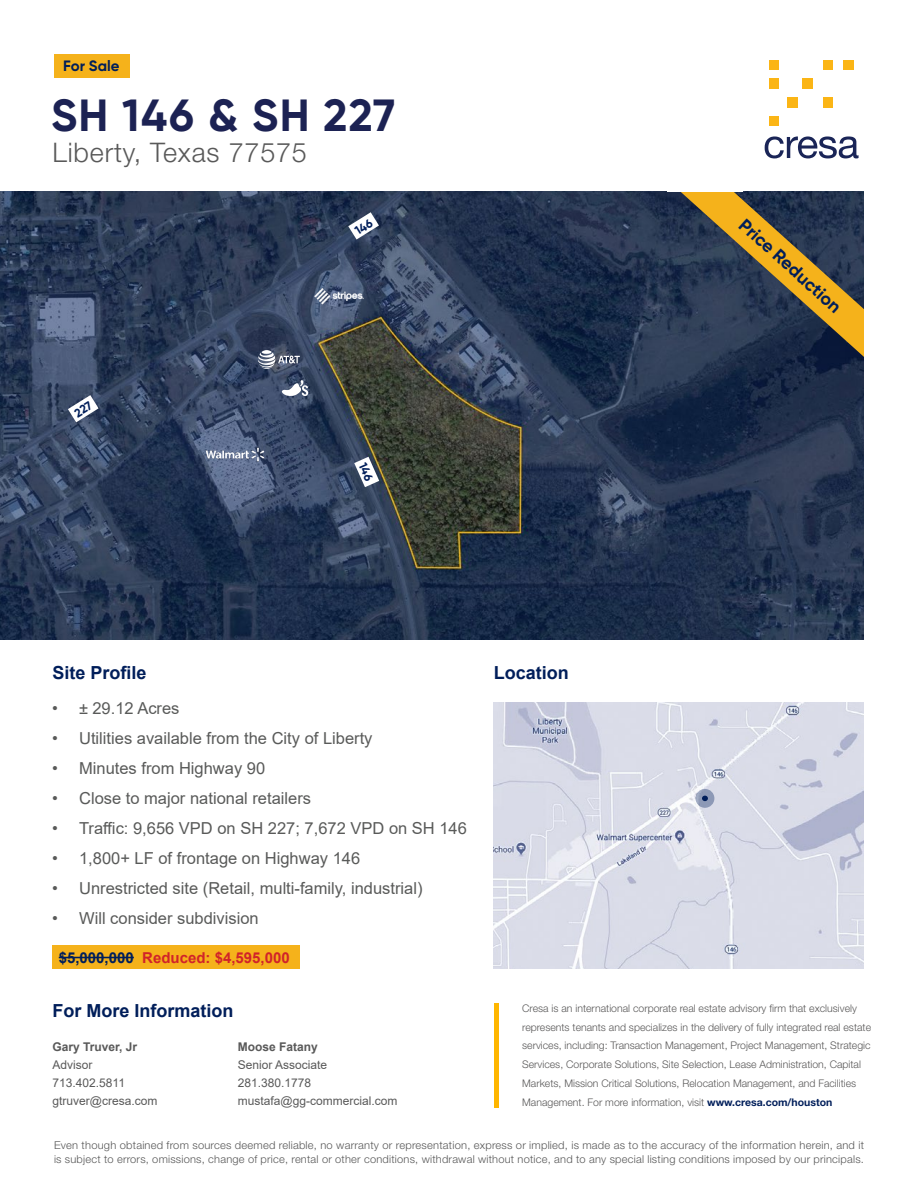
<style>
.page{position:relative;width:918px;height:1188px;background:#fff}
.page>*{position:absolute;margin:0;border:0;box-sizing:border-box;transform-origin:0 0}
.Rent_Driver_Headers{font:700 45px "Gilroy";letter-spacing:.025em;color:#1c2253}
.Rent_Driver_Headers-2{font:300 27px "Helvetica Neue";letter-spacing:.03em;color:#595959}
.t1{font:700 18px "Arial";color:#001e5a}
.Rent_Driver_Headers-3{font:700 18px "Gilroy";color:#001e5a}
.t2{font:16.5px "Arial";color:#595a59}
.Text_White{font:700 15px "Arial";color:#d1232a}
.Rent_Driver_Headers-4{font:700 15px "Gilroy";color:#001e5a}
.Text_White-2{font:12px "Arial";color:#595959}
.Text_White-3{font:700 12px "Arial";color:#595959}
.t3{font:300 10.8px/13.5px "Helvetica Neue";letter-spacing:.02em;color:#595959}
.t4{font:300 10.5px/18.9px "Helvetica Neue";color:#5a5959}
.s1{color:#001e5a}
.s2{font-weight:700;color:#001e5a}
</style>
<div class="page">
<div style="left:52px;top:945px;width:248px;height:23px;background:#f5b21b"></div>
<img style="left:0;top:192px;width:864px;height:448px">
<div style="left:54px;top:54px;width:76px;height:23px;background:#f5b21b"></div>
<svg style="left:765px;top:136px;width:94px;height:22px"></svg>
<div style="left:770px;top:60px;width:9px;height:10px;background:#fbb515"></div>
<div style="left:770px;top:79px;width:9px;height:9px;background:#fbb515"></div>
<div style="left:770px;top:116px;width:9px;height:10px;background:#fbb515"></div>
<div style="left:788px;top:98px;width:9px;height:9px;background:#fbb515"></div>
<div style="left:803px;top:79px;width:9px;height:9px;background:#fbb515"></div>
<div style="left:823px;top:60px;width:10px;height:10px;background:#fbb515"></div>
<div style="left:823px;top:98px;width:10px;height:9px;background:#fbb515"></div>
<div style="left:844px;top:60px;width:9px;height:10px;background:#fbb515"></div>
<img style="left:494px;top:702px;width:370px;height:266px">
<div style="left:494px;top:1004px;width:5px;height:104px;background:#ffb600"></div>
<hr style="left:59px;top:957px;width:75px;height:1px;background:#001e5a">
<svg style="left:696px;top:789px;width:18px;height:19px"></svg>
<svg style="left:702px;top:796px;width:6px;height:5px"></svg>
<svg style="left:258px;top:350px;width:42px;height:19px"></svg>
<svg style="left:282px;top:380px;width:26px;height:16px"></svg>
<img style="left:315px;top:283px;width:49px;height:26px">
<img style="left:203px;top:448px;width:63px;height:13px">
<svg style="left:681px;top:191px;width:183px;height:167px;background:#595443"></svg>
<div style="left:667px;top:163px;width:75px;height:29px;background:#fff"></div>
<svg style="left:68px;top:395px;width:31px;height:27px"></svg>
<svg style="left:348px;top:212px;width:31px;height:27px"></svg>
<svg style="left:354px;top:457px;width:25px;height:30px"></svg>
<p class="Rent_Driver_Headers-4" style="left:63px;top:56px;width:58px">For Sale</p>
<p class="Rent_Driver_Headers" style="left:51px;top:87px;width:346px">SH 146 &amp; SH 227</p>
<p class="Rent_Driver_Headers-2" style="left:52px;top:136px;width:256px">Liberty, Texas 77575</p>
<p class="t1" style="left:52px;top:660px;width:96px">Site Profile</p>
<p class="t1" style="left:494px;top:660px;width:77px">Location</p>
<p class="t2" style="left:52px;top:697px;width:129px">• ± 29.12 Acres</p>
<p class="t2" style="left:52px;top:727px;width:322px">• Utilities available from the City of Liberty</p>
<p class="t2" style="left:52px;top:757px;width:215px">• Minutes from Highway 90</p>
<p class="t2" style="left:52px;top:787px;width:260px">• Close to major national retailers</p>
<p class="t2" style="left:52px;top:817px;width:416px">• Traffic: 9,656 VPD on SH 227; 7,672 VPD on SH 146</p>
<p class="t2" style="left:52px;top:847px;width:310px">• 1,800+ LF of frontage on Highway 146</p>
<p class="t2" style="left:52px;top:877px;width:372px">• Unrestricted site (Retail, multi-family, industrial)</p>
<p class="t2" style="left:52px;top:907px;width:208px">• Will consider subdivision</p>
<p class="Text_White" style="left:59px;top:947px;width:232px"><span class="s1">$5,000,000</span> Reduced: $4,595,000</p>
<p class="Rent_Driver_Headers-3" style="left:749px;top:214px;width:132px;rotate:42deg">Price Reduction</p>
<p class="t1" style="left:52px;top:998px;width:183px">For More Information</p>
<p class="Text_White-3" style="left:52px;top:1039px;width:86px">Gary Truver, Jr</p>
<p class="Text_White-2" style="left:52px;top:1057px;width:42px">Advisor</p>
<p class="Text_White-2" style="left:52px;top:1075px;width:74px">713.402.5811</p>
<p class="Text_White-2" style="left:52px;top:1093px;width:106px">gtruver@cresa.com</p>
<p class="Text_White-3" style="left:238px;top:1039px;width:82px">Moose Fatany</p>
<p class="Text_White-2" style="left:238px;top:1057px;width:91px">Senior Associate</p>
<p class="Text_White-2" style="left:238px;top:1075px;width:75px">281.380.1778</p>
<p class="Text_White-2" style="left:238px;top:1093px;width:161px">mustafa@gg-commercial.com</p>
<p class="t4" style="left:522px;top:998px;width:350px">Cresa is an international corporate real estate advisory firm that exclusively represents tenants and specializes in the delivery of fully integrated real estate services, including: Transaction Management, Project Management, Strategic Services, Corporate Solutions, Site Selection, Lease Administration, Capital Markets, Mission Critical Solutions, Relocation Management, and Facilities Management. For more information, visit <span class="s2">www.cresa.com/houston</span></p>
<p class="t3" style="left:54px;top:1139px;width:811px">Even though obtained from sources deemed reliable, no warranty or representation, express or implied, is made as to the accuracy of the information herein, and it is subject to errors, omissions, change of price, rental or other conditions, withdrawal without notice, and to any special listing conditions imposed by our principals.</p>
</div>
